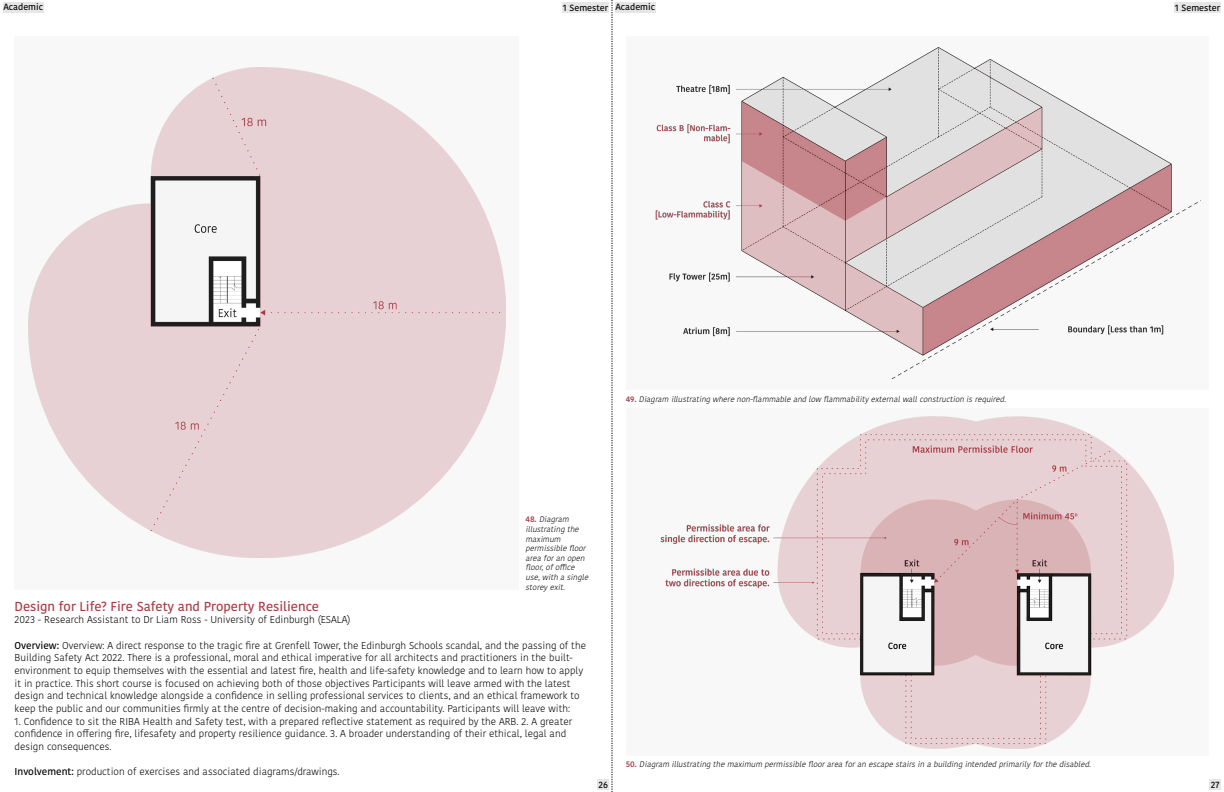
<style>
.page{position:relative;width:1224px;height:792px;background:#fff}
.page>*{position:absolute;margin:0;border:0;box-sizing:border-box;transform-origin:0 0}
.t1{font:500 13px "Kohinoor Bangla";color:#a93b45}
.t2{font:300 10px/12.7px "Kohinoor Bangla";color:#000}
.t3{font:500 9px "Kohinoor Bangla";color:#000}
.t4{font:italic 300 8px/9.6px "Kohinoor Bangla";color:#000}
.s1{font-weight:600;font-style:normal;color:#a93b45}
.s2{font-weight:500}
</style>
<div class="page">
<div style="left:626px;top:36px;width:583px;height:353px;background:#f8f8f8"></div>
<div style="left:627px;top:409px;width:582px;height:347px;background:#f8f8f8"></div>
<img style="left:660px;top:417px;width:513px;height:331px">
<img style="left:655px;top:47px;width:543px;height:331px">
<div style="left:615px;top:3px;width:41px;height:10px;background:#e6e6e6"></div>
<div style="left:1174px;top:3px;width:47px;height:10px;background:#e6e6e6"></div>
<div style="left:597px;top:779px;width:12px;height:10px;background:#e6e6e6"></div>
<div style="left:15px;top:36px;width:504px;height:554px;background:#f8f8f8"></div>
<img style="left:29px;top:68px;width:476px;height:490px">
<div style="left:3px;top:3px;width:41px;height:10px;background:#e6e6e6"></div>
<div style="left:562px;top:3px;width:47px;height:10px;background:#e6e6e6"></div>
<svg style="left:612px;top:0;width:1px;height:792px"></svg>
<div style="left:1209px;top:779px;width:12px;height:10px;background:#e6e6e6"></div>
<p class="t3" style="left:3px;top:0;width:41px">Academic</p>
<p class="t3" style="left:563px;top:1px;width:47px">1 Semester</p>
<p class="t3" style="left:615px;top:0;width:41px">Academic</p>
<p class="t3" style="left:1175px;top:1px;width:47px">1 Semester</p>
<p class="t4" style="left:626px;top:394px;width:384px"><span class="s1">4 9 .</span> Diagram illustrating where non-flammable and low flammability externalwallconstruction isrequired.</p>
<p class="t4" style="left:526px;top:515px;width:57px"><span class="s1">4 8 .</span> Diagram illustrating the</p>
<p class="t4" style="left:526px;top:534px;width:64px">maximum permissible floor area foran open floor,ofoffice</p>
<p class="t4" style="left:526px;top:572px;width:66px">use,with a single storey exit.</p>
<p class="t1" style="left:15px;top:596px;width:306px">Design for Life? Fire Safety and Property Resilience</p>
<p class="t2" style="left:15px;top:613px;width:337px">2023 - Research Assistant to Dr Liam Ross - University of Edinburgh (ESALA)</p>
<p class="t2" style="left:15px;top:639px;width:573px"><span class="s2">Overview:</span> Overview: A direct response to the tragic fire at Grenfell Tower, the Edinburgh Schools scandal, and the passing of the Building Safety Act 2022. There is a professional, moral and ethical imperative for all architects and practitioners in the built&shy;environment to equip themselves with the essential and latest fire, health and life-safety knowledge and to learn how to apply it in practice. This short course is focused on achieving both of those objectives Participants will leave armed with the latest design and technical knowledge alongside a confidence in selling professional services to clients, and an ethical framework to keep the public and our communities firmly at the centre of decision-making and accountability. Participants will leave with:</p>
<p class="t2" style="left:15px;top:715px;width:559px">1. Confidence to sit the RIBA Health and Safety test, with a prepared reflective statement as required by the ARB. 2. A greater confidence in offering fire, lifesafety and property resilience guidance. 3. A broader understanding of their ethical, legal and design consequences.</p>
<p class="t2" style="left:15px;top:765px;width:327px"><span class="s2">Involvement:</span> production of exercises and associated diagrams/drawings.</p>
<p class="t3" style="left:598px;top:777px;width:11px">26</p>
<p class="t4" style="left:626px;top:759px;width:469px"><span class="s1">5 0 .</span> Diagram illustrating the maximum permissible floorarea foran escape stairsin a building intended primarily forthe disabled.</p>
<p class="t3" style="left:1211px;top:777px;width:10px">27</p>
</div>
